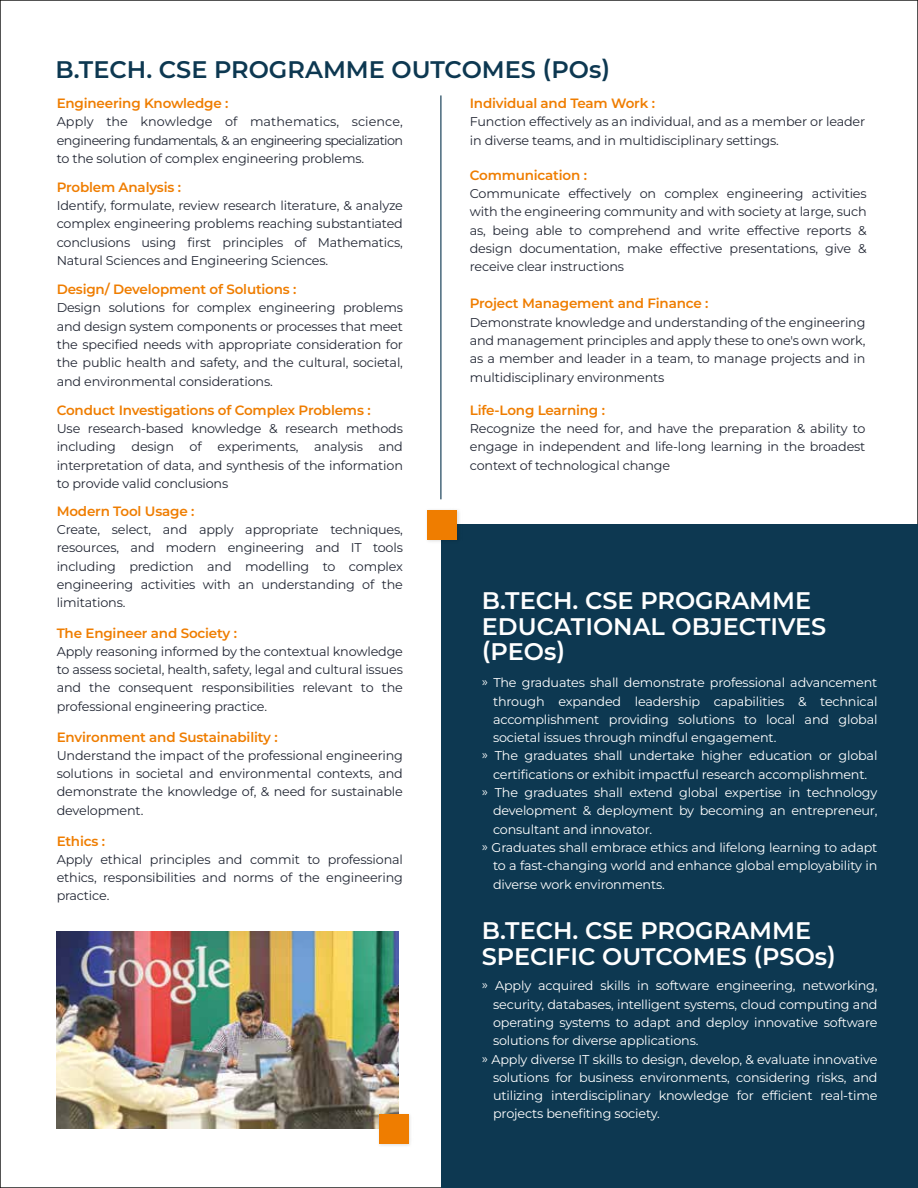
<style>
.page{position:relative;width:918px;height:1188px;background:#fff}
.page>*{position:absolute;margin:0;border:0;box-sizing:border-box;transform-origin:0 0}
.t1{font:600 24px/25.5px "Montserrat";color:#fff}
.t2{font:600 24px "Montserrat";color:#0d3851}
.t3{font:600 13.5px "Montserrat";letter-spacing:-.015em;color:#ef7d00}
.t4{font:12.75px/18.3px "Montserrat";letter-spacing:-.015em;color:#232835;text-align:justify}
.t5{font:12.75px "Montserrat";letter-spacing:-.015em;color:#fff}
</style>
<div class="page">
<div style="left:441px;top:525px;width:477px;height:663px;background:#0d3851"></div>
<img style="left:427px;top:510px;width:35px;height:32px">
<div style="left:428px;top:510px;width:29px;height:29px;background:#ef7d00"></div>
<img style="left:57px;top:931px;width:341px;height:197px">
<hr style="left:440px;top:95px;width:1px;height:404px;background:#0d3851">
<img style="left:376px;top:1111px;width:35px;height:35px">
<div style="left:379px;top:1114px;width:29px;height:29px;background:#ef7d00"></div>
<h1 class="t2" style="left:56px;top:54px;width:556px">B.TECH. CSE PROGRAMME OUTCOMES (POs)</h1>
<p class="t3" style="left:57px;top:94px;width:173px">Engineering Knowledge :</p>
<p class="t4" style="left:57px;top:112px;width:348px">Apply the knowledge of mathematics, science, engineering fundamentals, &amp; an engineering specialization to the solution of complex engineering problems.</p>
<p class="t3" style="left:57px;top:178px;width:126px">Problem Analysis :</p>
<p class="t4" style="left:57px;top:196px;width:348px">Identify, formulate, review research literature, &amp; analyze complex engineering problems reaching substantiated conclusions using first principles of Mathematics, Natural Sciences and Engineering Sciences.</p>
<p class="t3" style="left:57px;top:280px;width:241px">Design/ Development of Solutions :</p>
<p class="t4" style="left:57px;top:298px;width:348px">Design solutions for complex engineering problems and design system components or processes that meet the specified needs with appropriate consideration for the public health and safety, and the cultural, societal, and environmental considerations.</p>
<p class="t3" style="left:57px;top:401px;width:315px">Conduct Investigations of Complex Problems :</p>
<p class="t4" style="left:57px;top:419px;width:348px">Use research-based knowledge &amp; research methods including design of experiments, analysis and interpretation of data, and synthesis of the information to provide valid conclusions</p>
<p class="t3" style="left:57px;top:502px;width:139px">Modern Tool Usage :</p>
<p class="t4" style="left:57px;top:520px;width:348px">Create, select, and apply appropriate techniques, resources, and modern engineering and IT tools including prediction and modelling to complex engineering activities with an understanding of the limitations.</p>
<p class="t3" style="left:57px;top:624px;width:182px">The Engineer and Society :</p>
<p class="t4" style="left:57px;top:642px;width:348px">Apply reasoning informed by the contextual knowledge to assess societal, health, safety, legal and cultural issues and the consequent responsibilities relevant to the professional engineering practice.</p>
<p class="t3" style="left:57px;top:728px;width:222px">Environment and Sustainability :</p>
<p class="t4" style="left:57px;top:746px;width:348px">Understand the impact of the professional engineering solutions in societal and environmental contexts, and demonstrate the knowledge of, &amp; need for sustainable development.</p>
<p class="t3" style="left:57px;top:832px;width:50px">Ethics :</p>
<p class="t4" style="left:57px;top:850px;width:348px">Apply ethical principles and commit to professional ethics, responsibilities and norms of the engineering practice.</p>
<p class="t3" style="left:470px;top:94px;width:187px">Individual and Team Work :</p>
<p class="t4" style="left:470px;top:112px;width:397px">Function effectively as an individual, and as a member or leader in diverse teams, and in multidisciplinary settings.</p>
<p class="t3" style="left:470px;top:166px;width:119px">Communication :</p>
<p class="t4" style="left:470px;top:184px;width:398px">Communicate effectively on complex engineering activities with the engineering community and with society at large, such as, being able to comprehend and write effective reports &amp; design documentation, make effective presentations, give &amp; receive clear instructions</p>
<p class="t3" style="left:470px;top:295px;width:240px">Project Management and Finance :</p>
<p class="t4" style="left:470px;top:313px;width:397px">Demonstrate knowledge and understanding of the engineering and management principles and apply these to one's own work, as a member and leader in a team, to manage projects and in multidisciplinary environments</p>
<p class="t3" style="left:470px;top:401px;width:137px">Life-Long Learning :</p>
<p class="t4" style="left:470px;top:419px;width:397px">Recognize the need for, and have the preparation &amp; ability to engage in independent and life-long learning in the broadest context of technological change</p>
<h1 class="t1" style="left:482px;top:587px;width:346px">B.TECH. CSE PROGRAMME<br>EDUCATIONAL OBJECTIVES (PEOs)</h1>
<p class="t5" style="left:482px;top:674px;width:397px">» The graduates shall demonstrate professional advancement</p>
<p class="t5" style="left:493px;top:693px;width:386px">through expanded leadership capabilities &amp; technical</p>
<p class="t5" style="left:493px;top:711px;width:386px">accomplishment providing solutions to local and global</p>
<p class="t5" style="left:493px;top:729px;width:285px">societal issues through mindful engagement.</p>
<p class="t5" style="left:482px;top:747px;width:397px">» The graduates shall undertake higher education or global</p>
<p class="t5" style="left:493px;top:766px;width:376px">certifications or exhibit impactful research accomplishment.</p>
<p class="t5" style="left:482px;top:784px;width:397px">» The graduates shall extend global expertise in technology</p>
<p class="t5" style="left:493px;top:802px;width:386px">development &amp; deployment by becoming an entrepreneur,</p>
<p class="t5" style="left:493px;top:821px;width:161px">consultant and innovator.</p>
<p class="t5" style="left:482px;top:839px;width:397px">» Graduates shall embrace ethics and lifelong learning to adapt</p>
<p class="t5" style="left:493px;top:857px;width:386px">to a fast-changing world and enhance global employability in</p>
<p class="t5" style="left:493px;top:876px;width:173px">diverse work environments.</p>
<h1 class="t1" style="left:482px;top:917px;width:356px">B.TECH. CSE PROGRAMME<br>SPECIFIC OUTCOMES (PSOs)</h1>
<p class="t5" style="left:482px;top:977px;width:397px">» Apply acquired skills in software engineering, networking,</p>
<p class="t5" style="left:493px;top:996px;width:386px">security, databases, intelligent systems, cloud computing and</p>
<p class="t5" style="left:493px;top:1014px;width:386px">operating systems to adapt and deploy innovative software</p>
<p class="t5" style="left:493px;top:1032px;width:207px">solutions for diverse applications.</p>
<p class="t5" style="left:482px;top:1051px;width:397px">» Apply diverse IT skills to design, develop, &amp; evaluate innovative</p>
<p class="t5" style="left:493px;top:1069px;width:386px">solutions for business environments, considering risks, and</p>
<p class="t5" style="left:493px;top:1087px;width:386px">utilizing interdisciplinary knowledge for efficient real-time</p>
<p class="t5" style="left:493px;top:1105px;width:168px">projects benefiting society.</p>
</div>
